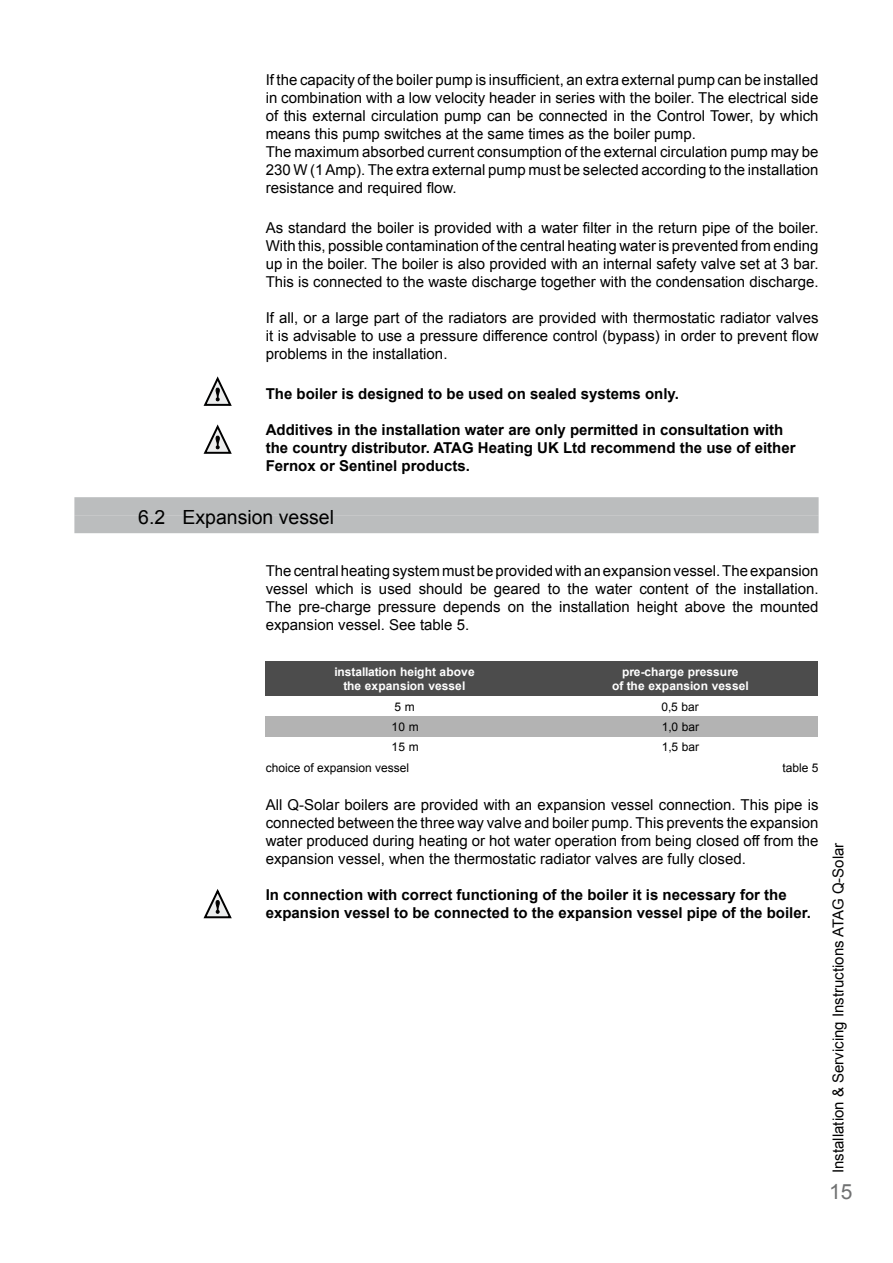
<style>
.page{position:relative;width:893px;height:1263px;background:#fff}
.page>*{position:absolute;margin:0;border:0;box-sizing:border-box;transform-origin:0 0}
.t1{font:21px "Arial";color:#707172}
.t2{font:19.5px "Arial";color:#000}
.t3{font:15px/18px "Arial";color:#000;text-align:justify}
.t4{font:700 15px/18px "Arial";color:#000}
.t5{font:700 12px/14.4px "Arial";letter-spacing:.005em;color:#fff;text-align:center}
.t6{font:12px "Arial";color:#000}
</style>
<div class="page">
<div style="left:74px;top:515px;width:745px;height:18px;background:#bbbdbe"></div>
<div style="left:74px;top:497px;width:745px;height:18px;background:#bbbdbe"></div>
<svg style="left:203px;top:376px;width:29px;height:30px"></svg>
<svg style="left:203px;top:424px;width:29px;height:30px"></svg>
<svg style="left:203px;top:889px;width:29px;height:30px"></svg>
<div style="left:266px;top:661px;width:276px;height:35px;background:#4c4c4c"></div>
<div style="left:542px;top:661px;width:275px;height:35px;background:#4c4c4c"></div>
<div style="left:266px;top:716px;width:276px;height:21px;background:#b3b3b3"></div>
<div style="left:542px;top:716px;width:275px;height:21px;background:#b3b3b3"></div>
<p class="t3" style="left:266px;top:71px;width:554px;text-align:left">If the capacity of the boiler pump is insufficient, an extra external pump can be installed in combination with a low velocity header in series with the boiler. The electrical side of this external circulation pump can be connected in the Control Tower, by which means this pump switches at the same times as the boiler pump.<br>The maximum absorbed current consumption of the external circulation pump may be 230 W (1 Amp). The extra external pump must be selected according to the installation resistance and required flow.</p>
<p class="t3" style="left:266px;top:219px;width:554px">As standard the boiler is provided with a water filter in the return pipe of the boiler.<br>With this, possible contamination of the central heating water is prevented from ending up in the boiler. The boiler is also provided with an internal safety valve set at 3 bar.<br>This is connected to the waste discharge together with the condensation discharge.</p>
<p class="t3" style="left:266px;top:309px;width:554px">If all, or a large part of the radiators are provided with thermostatic radiator valves it is advisable to use a pressure difference control (bypass) in order to prevent flow problems in the installation.</p>
<p class="t4" style="left:266px;top:385px;width:415px">The boiler is designed to be used on sealed systems only.</p>
<p class="t4" style="left:266px;top:421px;width:531px">Additives in the installation water are only permitted in consultation with the country distributor. ATAG Heating UK Ltd recommend the use of either<br>Fernox or Sentinel products.</p>
<h2 class="t2" style="left:138px;top:505px;width:197px">6.2 Expansion vessel</h2>
<p class="t3" style="left:266px;top:562px;width:554px">The central heating system must be provided with an expansion vessel. The expansion vessel which is used should be geared to the water content of the installation.<br>The pre-charge pressure depends on the installation height above the mounted expansion vessel. See table 5.</p>
<p class="t5" style="left:334px;top:665px;width:142px">installation height above the expansion vessel</p>
<p class="t5" style="left:612px;top:665px;width:138px">pre-charge pressure<br>of the expansion vessel</p>
<p class="t6" style="left:395px;top:699px;width:22px">5 m</p>
<p class="t6" style="left:661px;top:699px;width:39px">0,5 bar</p>
<p class="t6" style="left:392px;top:719px;width:29px">10 m</p>
<p class="t6" style="left:662px;top:719px;width:39px">1,0 bar</p>
<p class="t6" style="left:392px;top:739px;width:29px">15 m</p>
<p class="t6" style="left:662px;top:739px;width:39px">1,5 bar</p>
<p class="t6" style="left:266px;top:760px;width:145px">choice of expansion vessel</p>
<p class="t6" style="left:783px;top:760px;width:38px">table 5</p>
<p class="t3" style="left:266px;top:796px;width:554px">All Q-Solar boilers are provided with an expansion vessel connection. This pipe is connected between the three way valve and boiler pump. This prevents the expansion water produced during heating or hot water operation from being closed off from the expansion vessel, when the thermostatic radiator valves are fully closed.</p>
<p class="t4" style="left:266px;top:886px;width:547px">In connection with correct functioning of the boiler it is necessary for the expansion vessel to be connected to the expansion vessel pipe of the boiler.</p>
<p class="t3" style="left:829px;top:1173px;width:332px;rotate:-90deg">Installation &amp; Servicing Instructions ATAG Q-Solar</p>
<h1 class="t1" style="left:829px;top:1177px;width:25px">15</h1>
</div>
